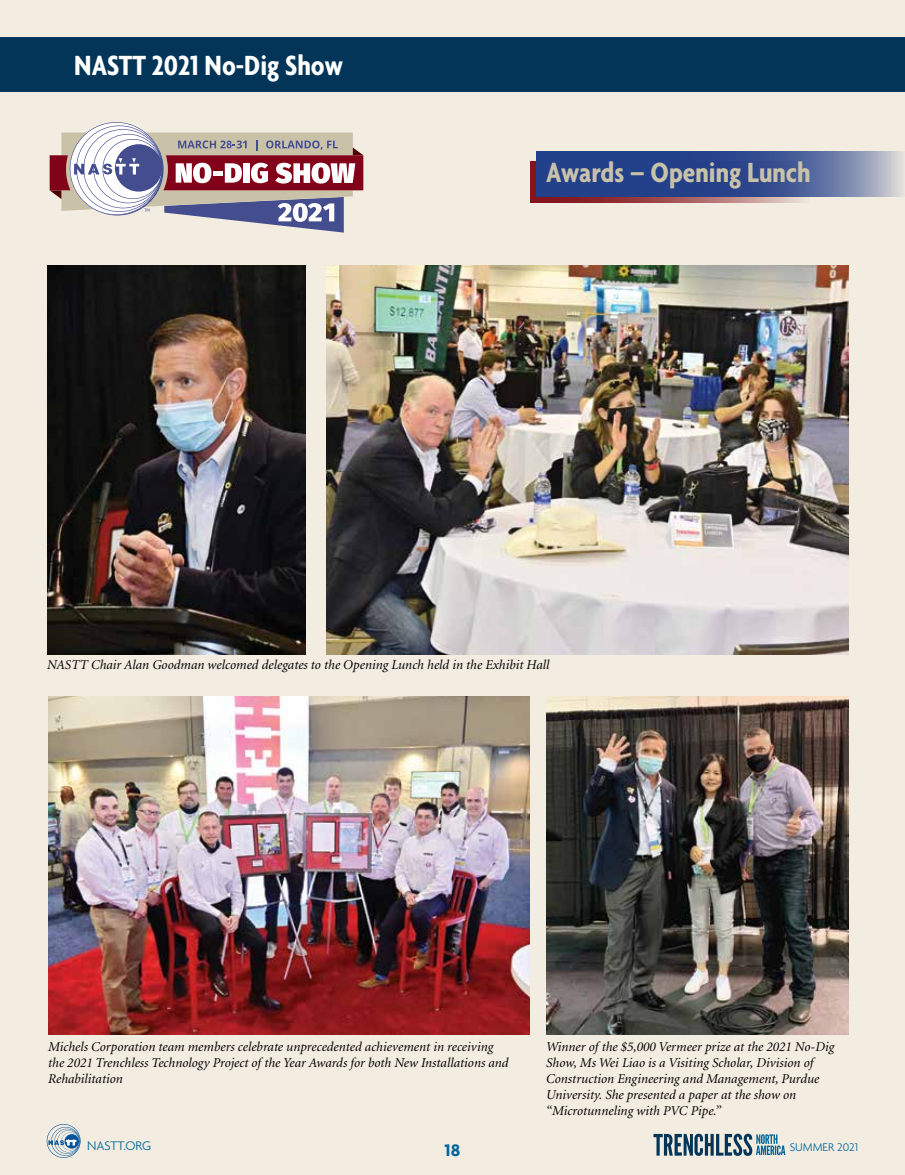
<style>
.page{position:relative;width:905px;height:1175px;background:#fff}
.page>*{position:absolute;margin:0;border:0;box-sizing:border-box;transform-origin:0 0}
.t1{font:700 condensed 30px "Agenda";color:#fff}
.t2{font:700 condensed 30px "Agenda";color:#c9c2aa}
.t3{font:700 18px "Agenda";color:#069}
.t4{font:italic 13.5px/16.2px "Minion";color:#000}
.t5{font:300 13.5px "Agenda";color:#069}
.t6{font:300 12px "Agenda";color:#069}
</style>
<div class="page">
<div style="left:0;top:0;width:904px;height:1174px;background:#f2ece1"></div>
<svg style="left:47px;top:1124px;width:34px;height:33px"></svg>
<svg style="left:653px;top:1133px;width:132px;height:22px"></svg>
<div style="left:0;top:37px;width:904px;height:54px;background:#023558"></div>
<img style="left:47px;top:265px;width:259px;height:389px">
<img style="left:327px;top:265px;width:521px;height:389px">
<img style="left:48px;top:696px;width:482px;height:338px">
<img style="left:546px;top:696px;width:302px;height:338px">
<svg style="left:50px;top:122px;width:313px;height:111px"></svg>
<svg style="left:530px;top:162px;width:274px;height:41px;background:#a35557"></svg>
<svg style="left:536px;top:152px;width:368px;height:45px;background:#435a96"></svg>
<h1 class="t1" style="left:74px;top:47px;width:270px">NASTT 2021 No-Dig Show</h1>
<h1 class="t2" style="left:546px;top:155px;width:266px">Awards – Opening Lunch</h1>
<p class="t4" style="left:47px;top:657px;width:504px">NASTT Chair Alan Goodman welcomed delegates to the Opening Lunch held in the Exhibit Hall</p>
<p class="t4" style="left:48px;top:1039px;width:462px">Michels Corporation team members celebrate unprecedented achievement in receiving the 2021 Trenchless Technology Project of the Year Awards for both New Installations and<br>Rehabilitation</p>
<p class="t4" style="left:546px;top:1038px;width:290px">Winner of the $5,000 Vermeer prize at the 2021 No-Dig Show, Ms Wei Liao is a Visiting Scholar, Division of Construction Engineering and Management, Purdue University. She presented a paper at the show on “Microtunneling with PVC Pipe.”</p>
<p class="t5" style="left:87px;top:1137px;width:66px">NASTT.ORG</p>
<h2 class="t3" style="left:444px;top:1139px;width:17px">18</h2>
<p class="t6" style="left:789px;top:1140px;width:70px">SUMMER 2021</p>
</div>
